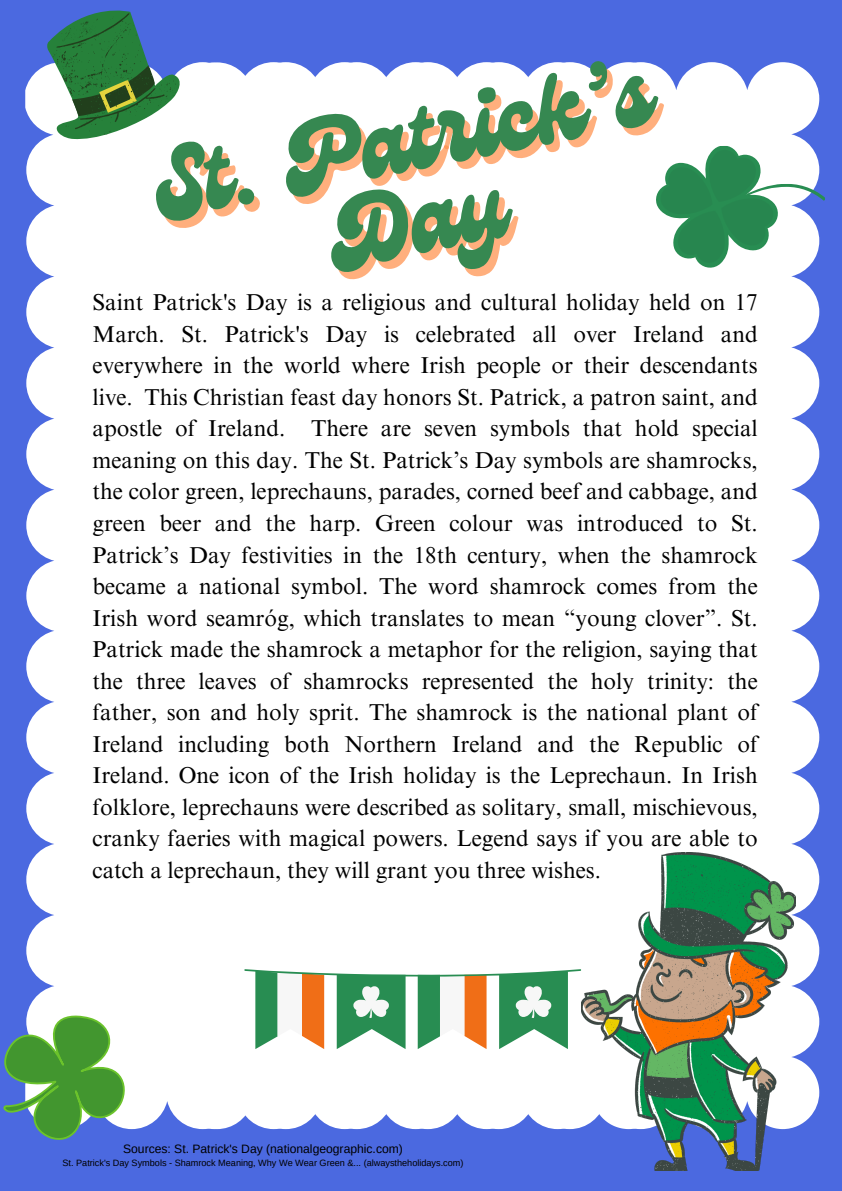
<style>
.page{position:relative;width:842px;height:1191px;background:#fff}
.page>*{position:absolute;margin:0;border:0;box-sizing:border-box;transform-origin:0 0}
.t1{font:96.7px "Genty";color:#368851}
.t2{font:23px/31.5px "Times NRMT Pro";color:#000;text-align:justify}
.t3{font:12.1px "Arimo";color:#000}
.t4{font:9.1px "Arimo";color:#000}
</style>
<div class="page">
<div style="left:0;top:0;width:842px;height:1190px;background:#4b69e0"></div>
<svg style="left:26px;top:154px;width:153px;height:974px;background:#eaedfb"></svg>
<div style="left:179px;top:62px;width:640px;height:1066px;background:#fff"></div>
<svg style="left:653px;top:144px;width:172px;height:127px;background:#94c0af"></svg>
<svg style="left:3px;top:1009px;width:130px;height:131px"></svg>
<img style="left:581px;top:852px;width:215px;height:318px">
<svg style="left:244px;top:969px;width:337px;height:79px;background:#a2be9b"></svg>
<svg style="left:25px;top:10px;width:170px;height:144px"></svg>
<div style="left:326px;top:190px;width:202px;height:92px;background:#fff"></div>
<p class="t1" style="left:143px;top:132px;width:507px;rotate:-11deg">St. Patrick’s</p>
<p class="t2" style="left:93px;top:289px;width:667px">Saint Patrick's Day is a religious and cultural holiday held on 17<br>March. St. Patrick's Day is celebrated all over Ireland and everywhere in the world where Irish people or their descendants live. This Christian feast day honors St. Patrick, a patron saint, and apostle of Ireland. There are seven symbols that hold special meaning on this day. The St. Patrick’s Day symbols are shamrocks, the color green, leprechauns, parades, corned beef and cabbage, and green beer and the harp. Green colour was introduced to St.<br>Patrick’s Day festivities in the 18th century, when the shamrock became a national symbol. The word shamrock comes from the Irish word seamróg, which translates to mean “young clover”. St.<br>Patrick made the shamrock a metaphor for the religion, saying that the three leaves of shamrocks represented the holy trinity: the father, son and holy sprit. The shamrock is the national plant of Ireland including both Northern Ireland and the Republic of Ireland. One icon of the Irish holiday is the Leprechaun. In Irish folklore, leprechauns were described as solitary, small, mischievous, cranky faeries with magical powers. Legend says if you are able to catch a leprechaun, they will grant you three wishes.</p>
<p class="t3" style="left:123px;top:1141px;width:281px">Sources: St. Patrick's Day (nationalgeographic.com)</p>
<p class="t4" style="left:63px;top:1157px;width:402px">St. Patrick's Day Symbols - Shamrock Meaning, Why We Wear Green &amp;... (alwaystheholidays.com)</p>
</div>
